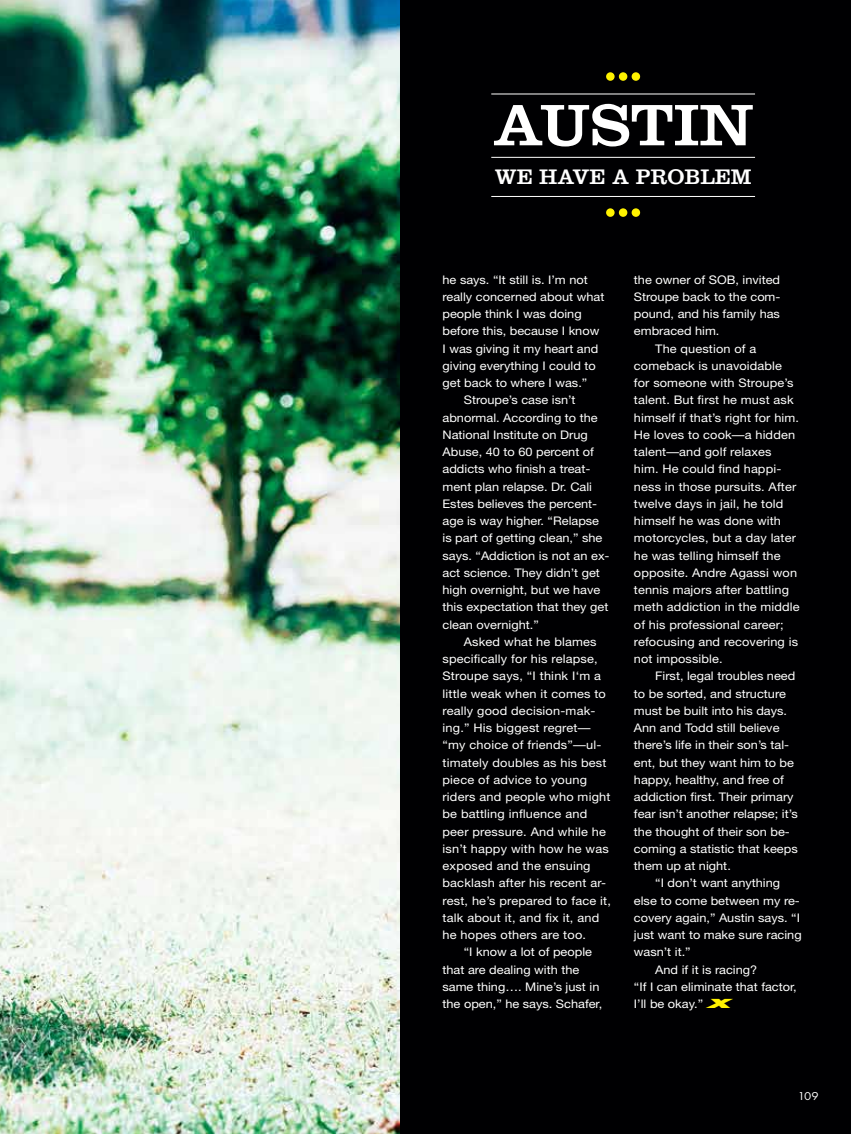
<style>
.page{position:relative;width:851px;height:1134px;background:#fff}
.page>*{position:absolute;margin:0;border:0;box-sizing:border-box;transform-origin:0 0}
.t1{font:60.75px "Clarendon";color:#fff;scale:1.08 1}
.t2{font:21.9px "Clarendon";color:#fff}
.t3{font:11.85px "Helvetica Neue";color:#fff;scale:1.08 1}
.t4{font:11.85px "Futura PT";color:#fff;scale:1.08 1}
.s1{font-weight:900;font-style:italic;font-stretch:expanded;font-size:12.75px;color:#fff200}
</style>
<div class="page">
<div style="left:0;top:0;width:850px;height:1134px;background:#000002"></div>
<img style="left:0;top:0;width:400px;height:1134px">
<hr style="left:491px;top:94px;width:264px;height:1px;background:#fff">
<hr style="left:491px;top:157px;width:264px;height:1px;background:#fff">
<hr style="left:491px;top:196px;width:264px;height:1px;background:#fff">
<div style="left:606px;top:72px;width:8px;height:9px;background:#fff200;border-radius:50%"></div>
<div style="left:619px;top:72px;width:8px;height:9px;background:#fff200;border-radius:50%"></div>
<svg style="left:631px;top:72px;width:9px;height:9px"></svg>
<div style="left:606px;top:208px;width:8px;height:9px;background:#fff200;border-radius:50%"></div>
<div style="left:619px;top:208px;width:8px;height:9px;background:#fff200;border-radius:50%"></div>
<svg style="left:631px;top:208px;width:9px;height:9px"></svg>
<h1 class="t1" style="left:492px;top:89px;width:243px">AUSTIN</h1>
<h2 class="t2" style="left:495px;top:164px;width:258px">WE HAVE A PROBLEM</h2>
<p class="t3" style="left:442px;top:272px;width:136px">he says. “It still is. I’m not</p>
<p class="t3" style="left:442px;top:290px;width:151px">really concerned about what</p>
<p class="t3" style="left:442px;top:307px;width:130px">people think I was doing</p>
<p class="t3" style="left:442px;top:324px;width:147px">before this, because I know</p>
<p class="t3" style="left:442px;top:341px;width:146px">I was giving it my heart and</p>
<p class="t3" style="left:442px;top:359px;width:143px">giving everything I could to</p>
<p class="t3" style="left:442px;top:376px;width:136px">get back to where I was.”</p>
<p class="t3" style="left:464px;top:393px;width:105px">Stroupe’s case isn’t</p>
<p class="t3" style="left:442px;top:410px;width:145px">abnormal. According to the</p>
<p class="t3" style="left:442px;top:428px;width:136px">National Institute on Drug</p>
<p class="t3" style="left:442px;top:445px;width:142px">Abuse, 40 to 60 percent of</p>
<p class="t3" style="left:442px;top:462px;width:138px">addicts who finish a treat-</p>
<p class="t3" style="left:442px;top:479px;width:140px">ment plan relapse. Dr. Cali</p>
<p class="t3" style="left:442px;top:497px;width:145px">Estes believes the percent-</p>
<p class="t3" style="left:442px;top:514px;width:146px">age is way higher. “Relapse</p>
<p class="t3" style="left:442px;top:531px;width:150px">is part of getting clean,” she</p>
<p class="t3" style="left:442px;top:548px;width:156px">says. “Addiction is not an ex-</p>
<p class="t3" style="left:442px;top:566px;width:147px">act science. They didn’t get</p>
<p class="t3" style="left:442px;top:583px;width:148px">high overnight, but we have</p>
<p class="t3" style="left:442px;top:600px;width:155px">this expectation that they get</p>
<p class="t3" style="left:442px;top:617px;width:91px">clean overnight.”</p>
<p class="t3" style="left:464px;top:635px;width:124px">Asked what he blames</p>
<p class="t3" style="left:442px;top:652px;width:145px">specifically for his relapse,</p>
<p class="t3" style="left:442px;top:669px;width:148px">Stroupe says, “I think I‘m a</p>
<p class="t3" style="left:442px;top:686px;width:153px">little weak when it comes to</p>
<p class="t3" style="left:442px;top:704px;width:143px">really good decision-mak-</p>
<p class="t3" style="left:442px;top:721px;width:138px">ing.” His biggest regret—</p>
<p class="t3" style="left:442px;top:738px;width:148px">“my choice of friends”—ul-</p>
<p class="t3" style="left:442px;top:755px;width:153px">timately doubles as his best</p>
<p class="t3" style="left:442px;top:773px;width:135px">piece of advice to young</p>
<p class="t3" style="left:442px;top:790px;width:157px">riders and people who might</p>
<p class="t3" style="left:442px;top:807px;width:135px">be battling influence and</p>
<p class="t3" style="left:442px;top:824px;width:153px">peer pressure. And while he</p>
<p class="t3" style="left:442px;top:842px;width:155px">isn’t happy with how he was</p>
<p class="t3" style="left:442px;top:859px;width:139px">exposed and the ensuing</p>
<p class="t3" style="left:442px;top:876px;width:153px">backlash after his recent ar-</p>
<p class="t3" style="left:442px;top:893px;width:157px">rest, he’s prepared to face it,</p>
<p class="t3" style="left:442px;top:911px;width:147px">talk about it, and fix it, and</p>
<p class="t3" style="left:442px;top:928px;width:134px">he hopes others are too.</p>
<p class="t3" style="left:464px;top:945px;width:120px">“I know a lot of people</p>
<p class="t3" style="left:442px;top:962px;width:128px">that are dealing with the</p>
<p class="t3" style="left:442px;top:980px;width:147px">same thing…. Mine’s just in</p>
<p class="t3" style="left:442px;top:997px;width:149px">the open,” he says. Schafer,</p>
<p class="t3" style="left:634px;top:272px;width:137px">the owner of SOB, invited</p>
<p class="t3" style="left:634px;top:290px;width:137px">Stroupe back to the com-</p>
<p class="t3" style="left:634px;top:307px;width:137px">pound, and his family has</p>
<p class="t3" style="left:634px;top:324px;width:81px">embraced him.</p>
<p class="t3" style="left:655px;top:341px;width:95px">The question of a</p>
<p class="t3" style="left:634px;top:359px;width:139px">comeback is unavoidable</p>
<p class="t3" style="left:634px;top:376px;width:149px">for someone with Stroupe’s</p>
<p class="t3" style="left:634px;top:393px;width:149px">talent. But first he must ask</p>
<p class="t3" style="left:634px;top:410px;width:154px">himself if that’s right for him.</p>
<p class="t3" style="left:634px;top:428px;width:151px">He loves to cook—a hidden</p>
<p class="t3" style="left:634px;top:445px;width:129px">talent—and golf relaxes</p>
<p class="t3" style="left:634px;top:462px;width:138px">him. He could find happi-</p>
<p class="t3" style="left:634px;top:479px;width:152px">ness in those pursuits. After</p>
<p class="t3" style="left:634px;top:497px;width:140px">twelve days in jail, he told</p>
<p class="t3" style="left:634px;top:514px;width:138px">himself he was done with</p>
<p class="t3" style="left:634px;top:531px;width:151px">motorcycles, but a day later</p>
<p class="t3" style="left:634px;top:548px;width:137px">he was telling himself the</p>
<p class="t3" style="left:634px;top:566px;width:152px">opposite. Andre Agassi won</p>
<p class="t3" style="left:634px;top:583px;width:145px">tennis majors after battling</p>
<p class="t3" style="left:634px;top:600px;width:155px">meth addiction in the middle</p>
<p class="t3" style="left:634px;top:617px;width:140px">of his professional career;</p>
<p class="t3" style="left:634px;top:635px;width:153px">refocusing and recovering is</p>
<p class="t3" style="left:634px;top:652px;width:84px">not impossible.</p>
<p class="t3" style="left:655px;top:669px;width:131px">First, legal troubles need</p>
<p class="t3" style="left:634px;top:686px;width:142px">to be sorted, and structure</p>
<p class="t3" style="left:634px;top:704px;width:143px">must be built into his days.</p>
<p class="t3" style="left:634px;top:721px;width:136px">Ann and Todd still believe</p>
<p class="t3" style="left:634px;top:738px;width:145px">there’s life in their son’s tal-</p>
<p class="t3" style="left:634px;top:755px;width:150px">ent, but they want him to be</p>
<p class="t3" style="left:634px;top:773px;width:140px">happy, healthy, and free of</p>
<p class="t3" style="left:634px;top:790px;width:149px">addiction first. Their primary</p>
<p class="t3" style="left:634px;top:807px;width:153px">fear isn’t another relapse; it’s</p>
<p class="t3" style="left:634px;top:824px;width:146px">the thought of their son be-</p>
<p class="t3" style="left:634px;top:842px;width:153px">coming a statistic that keeps</p>
<p class="t3" style="left:634px;top:859px;width:91px">them up at night.</p>
<p class="t3" style="left:655px;top:876px;width:117px">“I don’t want anything</p>
<p class="t3" style="left:634px;top:893px;width:155px">else to come between my re-</p>
<p class="t3" style="left:634px;top:911px;width:155px">covery again,” Austin says. “I</p>
<p class="t3" style="left:634px;top:928px;width:157px">just want to make sure racing</p>
<p class="t3" style="left:634px;top:945px;width:54px">wasn’t it.”</p>
<p class="t3" style="left:655px;top:962px;width:96px">And if it is racing?</p>
<p class="t3" style="left:634px;top:980px;width:152px">“If I can eliminate that factor,</p>
<p class="t3" style="left:634px;top:997px;width:90px">I’ll be okay.” <span class="s1">X</span></p>
<p class="t4" style="left:797px;top:1089px;width:21px">109</p>
</div>
